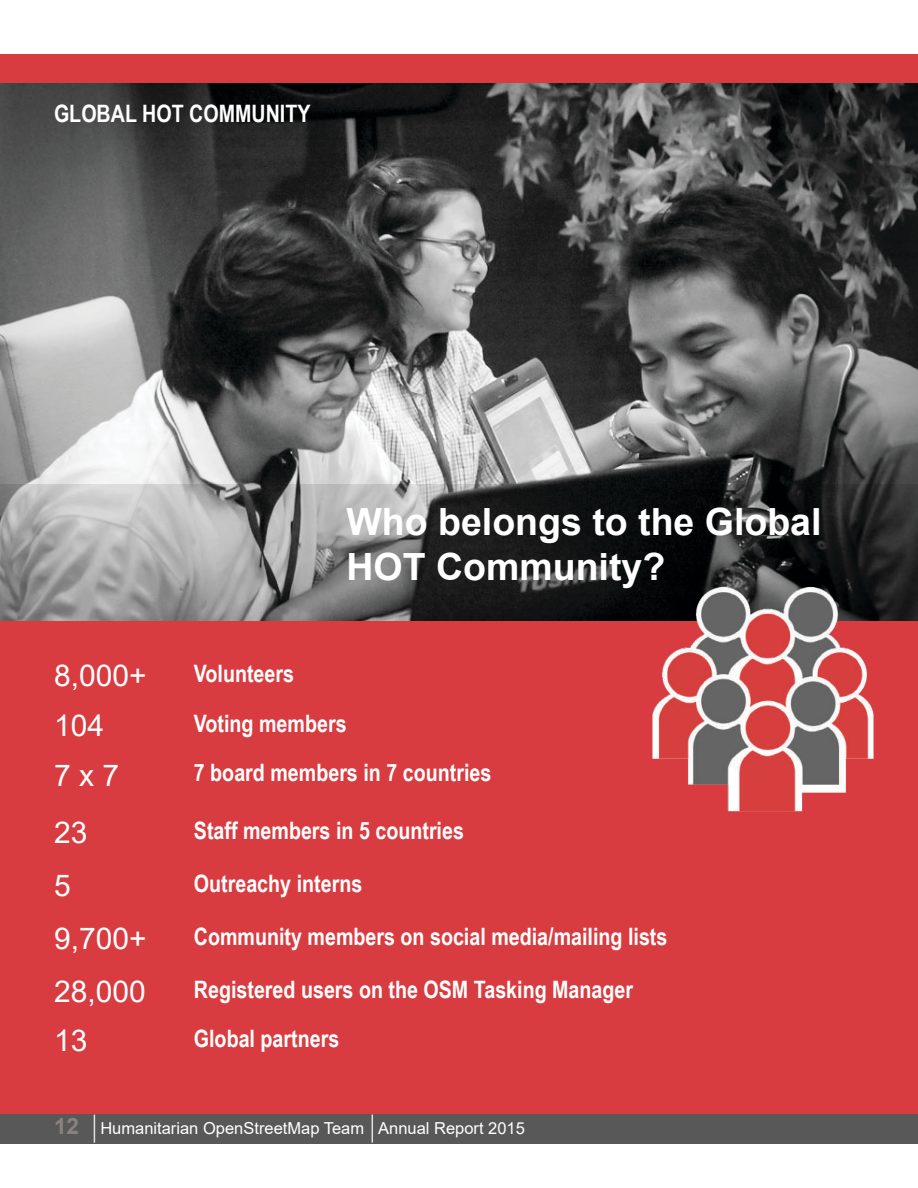
<style>
.page{position:relative;width:918px;height:1188px;background:#fff}
.page>*{position:absolute;margin:0;border:0;box-sizing:border-box;transform-origin:0 0}
.t1{font:700 37.5px/45px "Arial";color:#fff}
.t2{font:30px "Arial";color:#fff}
.t3{font:700 24px "Arial Narrow";color:#fff}
.t4{font:16.5px "Arial";color:#fff}
.s1{font-weight:700;font-size:22.5px;color:#898280}
</style>
<div class="page">
<div style="left:0;top:54px;width:918px;height:29px;background:#d93c40"></div>
<div style="left:0;top:1114px;width:918px;height:29px;background:#585858"></div>
<svg style="left:372px;top:1115px;width:1px;height:28px"></svg>
<svg style="left:94px;top:1115px;width:1px;height:28px"></svg>
<div style="left:0;top:616px;width:918px;height:498px;background:#d93c40"></div>
<img style="left:0;top:83px;width:918px;height:401px">
<svg style="left:0;top:484px;width:918px;height:137px;background:#5a5b5b"></svg>
<img style="left:650px;top:586px;width:225px;height:225px">
<p class="t3" style="left:54px;top:95px;width:258px">GLOBAL HOT COMMUNITY</p>
<h1 class="t1" style="left:347px;top:500px;width:477px">Who belongs to the Global<br>HOT Community?</h1>
<p class="t2" style="left:54px;top:655px;width:94px">8,000+</p>
<p class="t3" style="left:194px;top:655px;width:102px">Volunteers</p>
<p class="t2" style="left:54px;top:705px;width:52px">104</p>
<p class="t3" style="left:194px;top:705px;width:154px">Voting members</p>
<p class="t2" style="left:54px;top:754px;width:67px">7 x 7</p>
<p class="t3" style="left:194px;top:755px;width:299px">7 board members in 7 countries</p>
<p class="t2" style="left:54px;top:812px;width:35px">23</p>
<p class="t3" style="left:194px;top:812px;width:272px">Staff members in 5 countries</p>
<p class="t2" style="left:54px;top:865px;width:18px">5</p>
<p class="t3" style="left:194px;top:865px;width:170px">Outreachy interns</p>
<p class="t2" style="left:54px;top:918px;width:94px">9,700+</p>
<p class="t3" style="left:194px;top:918px;width:475px">Community members on social media/mailing lists</p>
<p class="t2" style="left:54px;top:971px;width:93px">28,000</p>
<p class="t3" style="left:194px;top:971px;width:441px">Registered users on the OSM Tasking Manager</p>
<p class="t2" style="left:54px;top:1020px;width:35px">13</p>
<p class="t3" style="left:194px;top:1020px;width:147px">Global partners</p>
<p class="t4" style="left:54px;top:1117px;width:473px"><span class="s1">12</span> Humanitarian OpenStreetMap Team Annual Report 2015</p>
</div>
